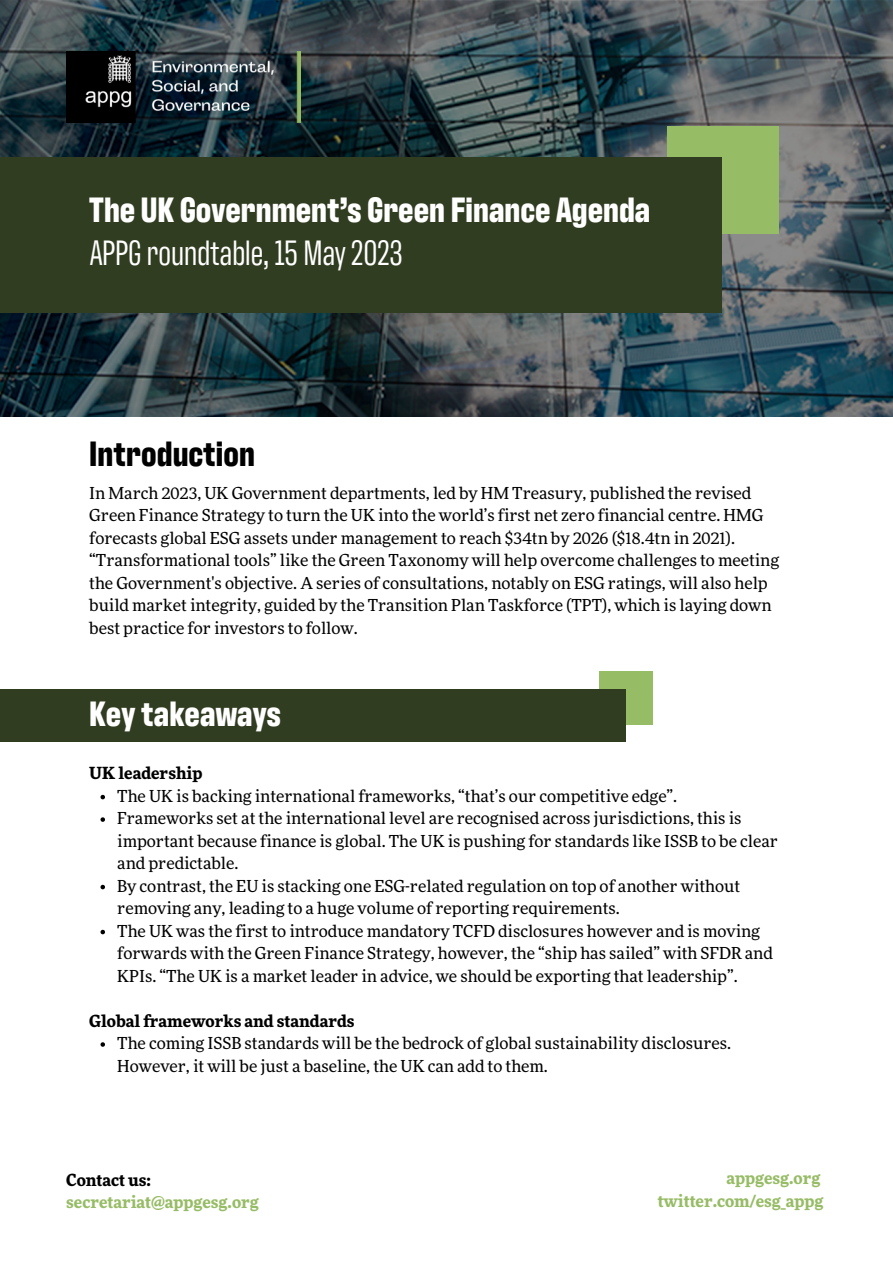
<style>
.page{position:relative;width:893px;height:1264px;background:#fff}
.page>*{position:absolute;margin:0;border:0;box-sizing:border-box;transform-origin:0 0}
.t1{font:700 36px "Antarctican Headline";color:#fff}
.t2{font:36px "Antarctican Headline";color:#fff}
.t3{font:700 36px "Antarctican Headline";color:#000}
.t4{font:16.5px/22.5px "More Pro";color:#000}
.t5{font:700 16.5px "More Pro";color:#97bc66}
.t6{font:700 16.5px "More Pro";color:#000}
</style>
<div class="page">
<img style="left:0;top:0;width:892px;height:416px">
<div style="left:667px;top:126px;width:112px;height:107px;background:#97bc66"></div>
<div style="left:0;top:157px;width:721px;height:155px;background:#313d21"></div>
<div style="left:599px;top:671px;width:53px;height:54px;background:#97bc66"></div>
<div style="left:0;top:689px;width:625px;height:52px;background:#313d21"></div>
<img style="left:66px;top:51px;width:234px;height:72px">
<svg style="left:100px;top:794px;width:5px;height:5px"></svg>
<svg style="left:100px;top:817px;width:5px;height:4px"></svg>
<svg style="left:100px;top:884px;width:5px;height:5px"></svg>
<svg style="left:100px;top:929px;width:5px;height:5px"></svg>
<svg style="left:100px;top:1042px;width:5px;height:4px"></svg>
<p class="t1" style="left:89px;top:193px;width:562px">The UK Government’s Green Finance Agenda</p>
<p class="t2" style="left:90px;top:236px;width:314px">APPG roundtable, 15 May 2023</p>
<p class="t3" style="left:89px;top:437px;width:167px">Introduction</p>
<p class="t4" style="left:89px;top:482px;width:691px">In March 2023, UK Government departments, led by HM Treasury, published the revised Green Finance Strategy to turn the UK into the world’s first net zero financial centre. HMG forecasts global ESG assets under management to reach $34tn by 2026 ($18.4tn in 2021). “Transformational tools” like the Green Taxonomy will help overcome challenges to meeting the Government's objective. A series of consultations, notably on ESG ratings, will also help build market integrity, guided by the Transition Plan Taskforce (TPT), which is laying down best practice for investors to follow.</p>
<p class="t1" style="left:89px;top:697px;width:193px">Key takeaways</p>
<p class="t6" style="left:89px;top:766px;width:115px">UK leadership</p>
<p class="t4" style="left:117px;top:785px;width:561px">The UK is backing international frameworks, “that’s our competitive edge”.</p>
<p class="t4" style="left:117px;top:808px;width:662px">Frameworks set at the international level are recognised across jurisdictions, this is important because finance is global. The UK is pushing for standards like ISSB to be clear and predictable.</p>
<p class="t4" style="left:117px;top:875px;width:624px">By contrast, the EU is stacking one ESG-related regulation on top of another without removing any, leading to a huge volume of reporting requirements.</p>
<p class="t4" style="left:117px;top:920px;width:657px">The UK was the first to introduce mandatory TCFD disclosures however and is moving forwards with the Green Finance Strategy, however, the “ship has sailed” with SFDR and<br>KPIs. “The UK is a market leader in advice, we should be exporting that leadership”.</p>
<p class="t6" style="left:89px;top:1013px;width:267px">Global frameworks and standards</p>
<p class="t4" style="left:117px;top:1032px;width:615px">The coming ISSB standards will be the bedrock of global sustainability disclosures.<br>However, it will be just a baseline, the UK can add to them.</p>
<p class="t6" style="left:66px;top:1172px;width:86px">Contact us:</p>
<p class="t5" style="left:66px;top:1194px;width:194px">secretariat@appgesg.org</p>
<p class="t5" style="left:726px;top:1171px;width:95px">appgesg.org</p>
<p class="t5" style="left:657px;top:1193px;width:167px">twitter.com/esg_appg</p>
</div>
